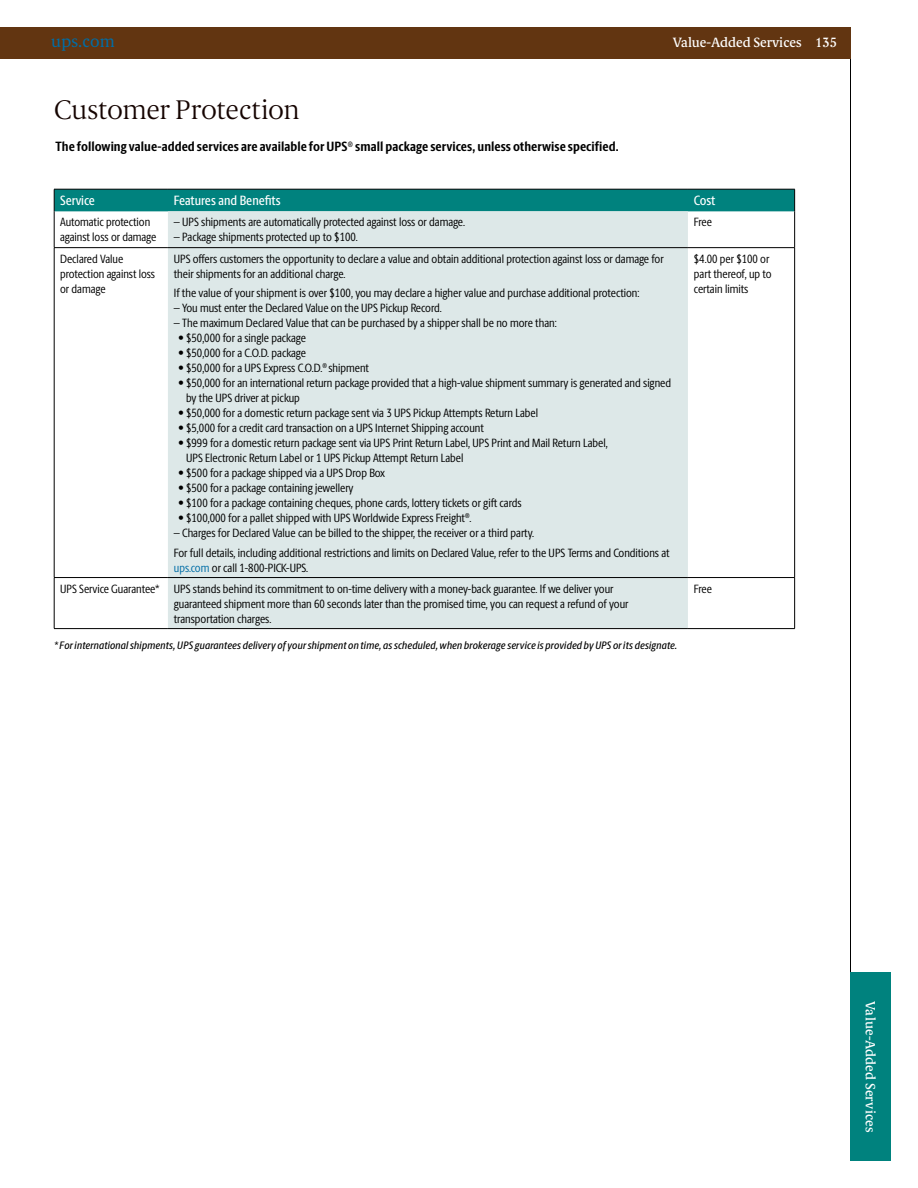
<style>
.page{position:relative;width:918px;height:1188px;background:#fff}
.page>*{position:absolute;margin:0;border:0;box-sizing:border-box;transform-origin:0 0}
.t1{font:200 27px "UPS Berlingske Serif Tx";letter-spacing:-.01em;color:#150400}
.t2{font:16.5px "UPS Berlingske Serif Tx";letter-spacing:.02em;color:#006da6}
.t3{font:700 13.5px "UPS Berlingske Sans Cn";letter-spacing:.005em;color:#000}
.t4{font:500 13.5px "UPS Berlingske Serif Tx";color:#fff}
.t5{font:500 13.5px "UPS Berlingske Sans Cn";color:#fff}
.t6{font:12px/15px "UPS Berlingske Sans Cn";color:#000}
.t7{font:italic 500 10.8px "UPS Berlingske Sans Cn";letter-spacing:.02em;color:#000}
.s1{color:#006da6}
</style>
<div class="page">
<hr style="left:850px;top:27px;width:1px;height:1134px;background:#000">
<div style="left:0;top:27px;width:851px;height:31px;background:#623511"></div>
<div style="left:850px;top:973px;width:41px;height:188px;background:#00827e"></div>
<div style="left:168px;top:211px;width:520px;height:417px;background:#dde8e8"></div>
<hr style="left:54px;top:211px;width:1px;height:36px;background:#000">
<hr style="left:794px;top:211px;width:1px;height:36px;background:#000">
<hr style="left:54px;top:247px;width:114px;height:1px;background:#000">
<hr style="left:54px;top:248px;width:1px;height:329px;background:#000">
<hr style="left:168px;top:247px;width:520px;height:1px;background:#000">
<hr style="left:688px;top:247px;width:107px;height:1px;background:#000">
<hr style="left:794px;top:248px;width:1px;height:329px;background:#000">
<hr style="left:54px;top:577px;width:114px;height:1px;background:#000">
<hr style="left:54px;top:578px;width:1px;height:50px;background:#000">
<hr style="left:168px;top:577px;width:520px;height:1px;background:#000">
<hr style="left:688px;top:577px;width:107px;height:1px;background:#000">
<hr style="left:794px;top:578px;width:1px;height:50px;background:#000">
<hr style="left:54px;top:628px;width:114px;height:1px;background:#000">
<hr style="left:168px;top:628px;width:520px;height:1px;background:#000">
<hr style="left:688px;top:628px;width:107px;height:1px;background:#000">
<div style="left:54px;top:189px;width:741px;height:22px;background:#00827e"></div>
<h2 class="t2" style="left:51px;top:29px;width:66px">ups.com</h2>
<h1 class="t1" style="left:54px;top:91px;width:247px">Customer Protection</h1>
<p class="t3" style="left:56px;top:136px;width:565px">The following value-added services are available for UPS<sup>®</sup> small package services, unless otherwise specified.</p>
<p class="t4" style="left:673px;top:33px;width:166px">Value-Added Services 135</p>
<p class="t5" style="left:60px;top:191px;width:36px">Service</p>
<p class="t5" style="left:174px;top:191px;width:108px">Features and Benefits</p>
<p class="t5" style="left:694px;top:191px;width:23px">Cost</p>
<p class="t6" style="left:60px;top:214px;width:98px">Automatic protection against loss or damage</p>
<p class="t6" style="left:174px;top:214px;width:293px">– UPS shipments are automatically protected against loss or damage.</p>
<p class="t6" style="left:694px;top:214px;width:20px">Free</p>
<p class="t6" style="left:174px;top:229px;width:185px">– Package shipments protected up to $100.</p>
<p class="t6" style="left:60px;top:251px;width:97px">Declared Value protection against loss or damage</p>
<p class="t6" style="left:174px;top:251px;width:491px">UPS offers customers the opportunity to declare a value and obtain additional protection against loss or damage for their shipments for an additional charge.</p>
<p class="t6" style="left:174px;top:285px;width:467px">If the value of your shipment is over $100, you may declare a higher value and purchase additional protection:</p>
<p class="t6" style="left:174px;top:300px;width:269px">– You must enter the Declared Value on the UPS Pickup Record.</p>
<p class="t6" style="left:174px;top:315px;width:384px">– The maximum Declared Value that can be purchased by a shipper shall be no more than:</p>
<p class="t6" style="left:179px;top:330px;width:129px">• $50,000 for a single package</p>
<p class="t6" style="left:179px;top:345px;width:129px">• $50,000 for a C.O.D. package</p>
<p class="t6" style="left:179px;top:360px;width:192px">• $50,000 for a UPS Express C.O.D.<sup>®</sup> shipment</p>
<p class="t6" style="left:186px;top:375px;width:486px;text-indent:-8px">• $50,000 for an international return package provided that a high-value shipment summary is generated and signed by the UPS driver at pickup</p>
<p class="t6" style="left:179px;top:405px;width:361px">• $50,000 for a domestic return package sent via 3 UPS Pickup Attempts Return Label</p>
<p class="t6" style="left:179px;top:420px;width:307px">• $5,000 for a credit card transaction on a UPS Internet Shipping account</p>
<p class="t6" style="left:186px;top:435px;width:423px;text-indent:-8px">• $999 for a domestic return package sent via UPS Print Return Label, UPS Print and Mail Return Label,<br>UPS Electronic Return Label or 1 UPS Pickup Attempt Return Label</p>
<p class="t6" style="left:179px;top:465px;width:208px">• $500 for a package shipped via a UPS Drop Box</p>
<p class="t6" style="left:179px;top:480px;width:177px">• $500 for a package containing jewellery</p>
<p class="t6" style="left:179px;top:495px;width:344px">• $100 for a package containing cheques, phone cards, lottery tickets or gift cards</p>
<p class="t6" style="left:179px;top:510px;width:295px">• $100,000 for a pallet shipped with UPS Worldwide Express Freight<sup>®</sup>.</p>
<p class="t6" style="left:174px;top:523px;width:497px;line-height:19.5px">– Charges for Declared Value can be billed to the shipper, the receiver or a third party.<br>For full details, including additional restrictions and limits on Declared Value, refer to the UPS Terms and Conditions at</p>
<p class="t6" style="left:174px;top:560px;width:136px"><span class="s1">ups.com</span> or call 1-800-PICK-UPS.</p>
<p class="t6" style="left:694px;top:251px;width:79px">$4.00 per $100 or part thereof, up to certain limits</p>
<p class="t6" style="left:174px;top:581px;width:456px;text-indent:-114px">UPS Service Guarantee* UPS stands behind its commitment to on-time delivery with a money-back guarantee. If we deliver your guaranteed shipment more than 60 seconds later than the promised time, you can request a refund of your transportation charges.</p>
<p class="t6" style="left:694px;top:581px;width:20px">Free</p>
<p class="t7" style="left:54px;top:638px;width:625px">* For international shipments, UPS guarantees delivery of your shipment on time, as scheduled, when brokerage service is provided by UPS or its designate.</p>
<p class="t4" style="left:880px;top:1001px;width:134px;rotate:90deg">Value-Added Services</p>
</div>
